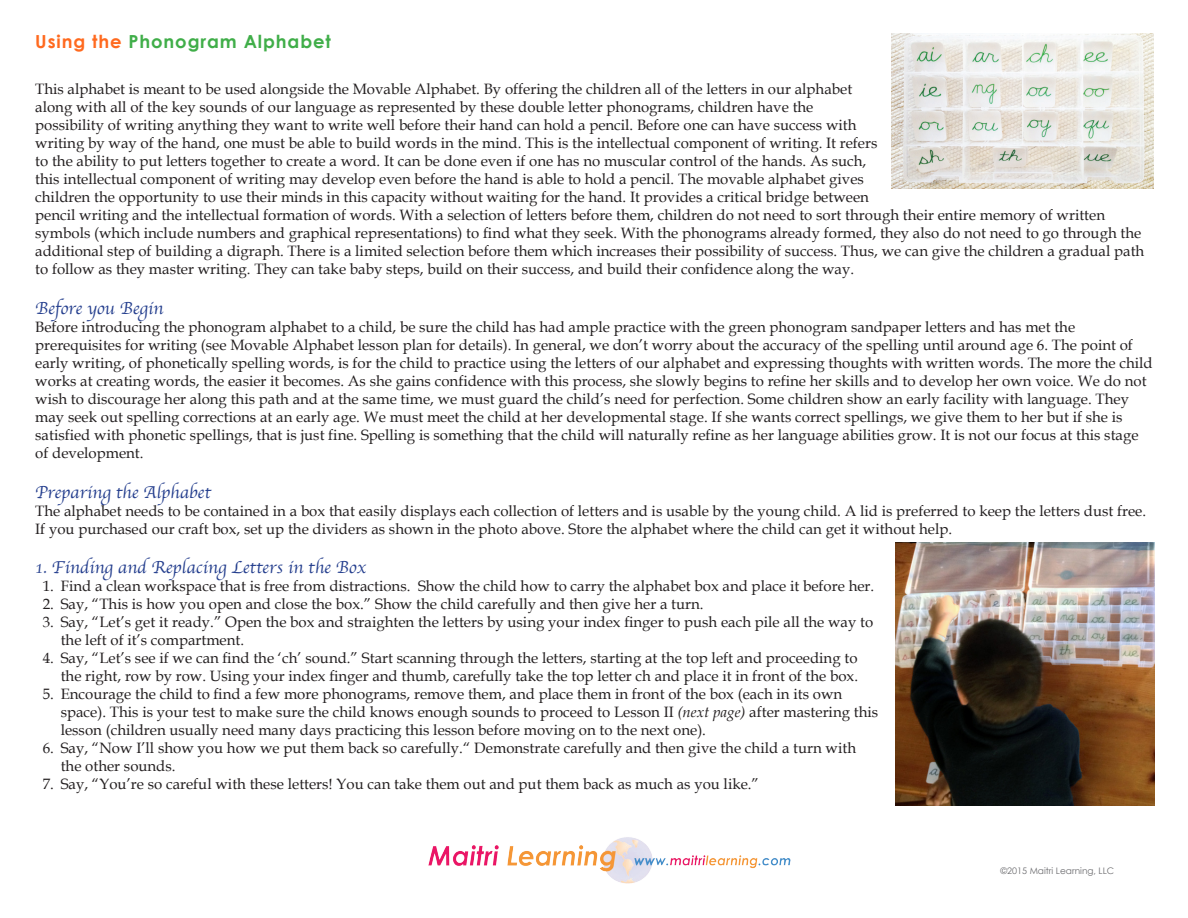
<style>
.page{position:relative;width:1188px;height:918px;background:#fff}
.page>*{position:absolute;margin:0;border:0;box-sizing:border-box;transform-origin:0 0}
.Numbered_list{font:18px "Apple Chancery";color:#253f8e}
.t1{font:700 18px "Century Gothic";letter-spacing:.05em;color:#40ae49}
.body_bullets{font:15px/18px "Book Antiqua";color:#231f20}
.t2{font:9px "Century Gothic";color:#6b6b6e}
.s1{color:#ff6a1f}
.s2{font-style:italic}
</style>
<div class="page">
<img style="left:428px;top:837px;width:363px;height:47px">
<img style="left:892px;top:34px;width:261px;height:154px">
<img style="left:896px;top:542px;width:258px;height:264px">
<p class="t1" style="left:35px;top:28px;width:297px"><span class="s1">Using the</span> Phonogram Alphabet</p>
<p class="body_bullets" style="left:35px;top:80px;width:1111px">This alphabet is meant to be used alongside the Movable Alphabet. By offering the children all of the letters in our alphabet<br>along with all of the key sounds of our language as represented by these double letter phonograms, children have the<br>possibility of writing anything they want to write well before their hand can hold a pencil. Before one can have success with<br>writing by way of the hand, one must be able to build words in the mind. This is the intellectual component of writing. It refers<br>to the ability to put letters together to create a word. It can be done even if one has no muscular control of the hands. As such,<br>this intellectual component of writing may develop even before the hand is able to hold a pencil. The movable alphabet gives<br>children the opportunity to use their minds in this capacity without waiting for the hand. It provides a critical bridge between<br>pencil writing and the intellectual formation of words. With a selection of letters before them, children do not need to sort through their entire memory of written symbols (which include numbers and graphical representations) to find what they seek. With the phonograms already formed, they also do not need to go through the additional step of building a digraph. There is a limited selection before them which increases their possibility of success. Thus, we can give the children a gradual path to follow as they master writing. They can take baby steps, build on their success, and build their confidence along the way.</p>
<p class="Numbered_list" style="left:35px;top:294px;width:130px">Before you Begin</p>
<p class="body_bullets" style="left:35px;top:318px;width:1119px">Before introducing the phonogram alphabet to a child, be sure the child has had ample practice with the green phonogram sandpaper letters and has met the prerequisites for writing (see Movable Alphabet lesson plan for details). In general, we don’t worry about the accuracy of the spelling until around age 6. The point of early writing, of phonetically spelling words, is for the child to practice using the letters of our alphabet and expressing thoughts with written words. The more the child works at creating words, the easier it becomes. As she gains confidence with this process, she slowly begins to refine her skills and to develop her own voice. We do not wish to discourage her along this path and at the same time, we must guard the child’s need for perfection. Some children show an early facility with language. They may seek out spelling corrections at an early age. We must meet the child at her developmental stage. If she wants correct spellings, we give them to her but if she is satisfied with phonetic spellings, that is just fine. Spelling is something that the child will naturally refine as her language abilities grow. It is not our focus at this stage of development.</p>
<p class="Numbered_list" style="left:35px;top:477px;width:177px">Preparing the Alphabet</p>
<p class="body_bullets" style="left:35px;top:501px;width:1112px">The alphabet needs to be contained in a box that easily displays each collection of letters and is usable by the young child. A lid is preferred to keep the letters dust free.<br>If you purchased our craft box, set up the dividers as shown in the photo above. Store the alphabet where the child can get it without help.</p>
<p class="Numbered_list" style="left:35px;top:553px;width:332px">1. Finding and Replacing Letters in the Box</p>
<p class="body_bullets" style="left:43px;top:577px;width:833px">1. Find a clean workspace that is free from distractions. Show the child how to carry the alphabet box and place it before her.</p>
<p class="body_bullets" style="left:43px;top:595px;width:662px">2. Say, “This is how you open and close the box.” Show the child carefully and then give her a turn.</p>
<p class="body_bullets" style="left:61px;top:613px;width:814px;text-indent:-18px">3. Say, “Let’s get it ready.” Open the box and straighten the letters by using your index finger to push each pile all the way to the left of it’s compartment.</p>
<p class="body_bullets" style="left:43px;top:649px;width:817px;text-align:right">4. Say, “Let’s see if we can find the ‘ch’ sound.” Start scanning through the letters, starting at the top left and proceeding to the right, row by row. Using your index finger and thumb, carefully take the top letter ch and place it in front of the box.</p>
<p class="body_bullets" style="left:61px;top:685px;width:819px;text-indent:-18px">5. Encourage the child to find a few more phonograms, remove them, and place them in front of the box (each in its own space). This is your test to make sure the child knows enough sounds to proceed to Lesson II <span class="s2">(next page)</span> after mastering this lesson (children usually need many days practicing this lesson before moving on to the next one).</p>
<p class="body_bullets" style="left:61px;top:739px;width:797px;text-indent:-18px">6. Say, “Now I’ll show you how we put them back so carefully.“ Demonstrate carefully and then give the child a turn with the other sounds.</p>
<p class="body_bullets" style="left:43px;top:775px;width:718px">7. Say, “You’re so careful with these letters! You can take them out and put them back as much as you like.”</p>
<p class="t2" style="left:1001px;top:865px;width:115px">©2015 Maitri Learning, LLC</p>
</div>
